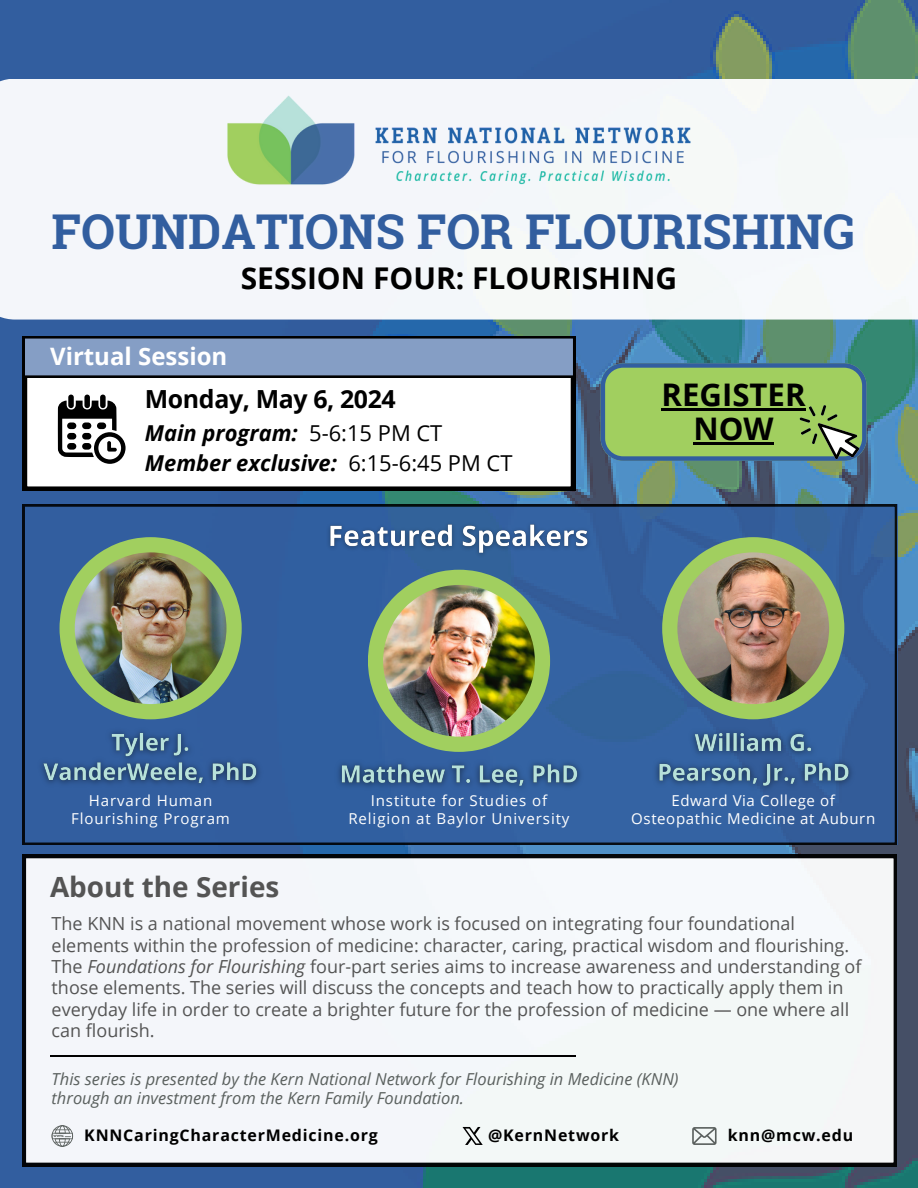
<style>
.page{position:relative;width:918px;height:1188px;background:#325e9f}
.page>*{position:absolute;margin:0;border:0;box-sizing:border-box;transform-origin:0 0}
.t1{font:700 48px "Roboto Slab";color:#325e9f}
.t2{font:700 31.2px/33.8px "Open Sans";color:#000;text-align:center}
.t3{font:700 30px "Open Sans";color:#000}
.t4{font:700 27.9px "Open Sans";color:#545454}
.t5{font:700 24.9px "Open Sans";letter-spacing:-.015em;color:#000}
.t6{font:700 24px "Open Sans";color:#fff}
.t7{font:italic 700 21.9px "Open Sans";color:#000}
.t8{font:18px/21.3px "Open Sans";color:#545454}
.t9{font:italic 16.5px/19.2px "Open Sans";color:#5a605e}
.t10{font:700 16.05px "Open Sans";letter-spacing:.05em;color:#000}
.t11{font:15px/18px "Open Sans";letter-spacing:.06em;color:#fff;text-align:center}
.t12{font:15px/18px "Open Sans";letter-spacing:.04em;color:#fff;text-align:center}
.s1{font-weight:400;font-style:normal}
.s2{font-style:italic}
</style>
<div class="page">
<img style="left:174px;top:0;width:744px;height:1188px">
<div style="left:23px;top:378px;width:552px;height:113px;background:#fff"></div>
<div style="left:68px;top:395px;width:6px;height:13px;background:#000;border-radius:3px"></div>
<div style="left:84px;top:395px;width:6px;height:13px;background:#000;border-radius:3px"></div>
<div style="left:100px;top:395px;width:6px;height:13px;background:#000;border-radius:3px"></div>
<svg style="left:58px;top:400px;width:67px;height:64px;background:#848484"></svg>
<div style="left:23px;top:855px;width:874px;height:311px;background:#f4f7fa"></div>
<hr style="left:50px;top:1055px;width:525px;height:2px;background:#000">
<svg style="left:52px;top:1125px;width:21px;height:22px"></svg>
<div style="left:0;top:79px;width:918px;height:241px;background:#f4f6fa"></div>
<img style="left:223px;top:92px;width:471px;height:97px">
<svg style="left:601px;top:363px;width:265px;height:102px;background:#8ab566"></svg>
<svg style="left:23px;top:504px;width:874px;height:341px"></svg>
<svg style="left:60px;top:537px;width:182px;height:182px"></svg>
<img style="left:75px;top:552px;width:151px;height:152px">
<svg style="left:368px;top:570px;width:182px;height:182px"></svg>
<img style="left:383px;top:585px;width:152px;height:152px">
<svg style="left:23px;top:336px;width:552px;height:42px;background:#7389ab"></svg>
<svg style="left:692px;top:1127px;width:25px;height:18px"></svg>
<svg style="left:463px;top:1127px;width:20px;height:18px"></svg>
<img style="left:324px;top:518px;width:271px;height:43px">
<img style="left:32px;top:723px;width:236px;height:72px">
<img style="left:330px;top:754px;width:258px;height:43px">
<svg style="left:662px;top:537px;width:182px;height:182px"></svg>
<img style="left:677px;top:552px;width:152px;height:152px">
<img style="left:647px;top:723px;width:213px;height:74px">
<p class="t1" style="left:51px;top:199px;width:805px">FOUNDATIONS FOR FLOURISHING</p>
<p class="t3" style="left:241px;top:257px;width:438px">SESSION FOUR: FLOURISHING</p>
<h5 class="t6" style="left:50px;top:340px;width:179px">Virtual Session</h5>
<p class="t5" style="left:145px;top:381px;width:252px">Monday, May 6, 2024</p>
<p class="t7" style="left:145px;top:417px;width:299px">Main program: <span class="s1">5-6:15 PM CT</span></p>
<h3 class="t7" style="left:145px;top:448px;width:369px">Member exclusive: <span class="s1">6:15-6:45 PM CT</span></h3>
<p class="t2" style="left:662px;top:377px;width:146px">REGISTER<br>NOW</p>
<p class="t11" style="left:71px;top:791px;width:160px">Harvard Human<br>Flourishing Program</p>
<h4 class="t11" style="left:348px;top:791px;width:223px">Institute for Studies of<br>Religion at Baylor University</h4>
<h6 class="t12" style="left:631px;top:791px;width:245px">Edward Via College of<br>Osteopathic Medicine at Auburn</h6>
<h5 class="t4" style="left:50px;top:867px;width:231px">About the Series</h5>
<p class="t8" style="left:52px;top:913px;width:811px">The KNN is a national movement whose work is focused on integrating four foundational elements within the profession of medicine: character, caring, practical wisdom and flourishing.<br>The <span class="s2">Foundations for Flourishing</span> four-part series aims to increase awareness and understanding of those elements. The series will discuss the concepts and teach how to practically apply them in everyday life in order to create a brighter future for the profession of medicine — one where all can flourish.</p>
<p class="t9" style="left:52px;top:1069px;width:629px">This series is presented by the Kern National Network for Flourishing in Medicine (KNN) through an investment from the Kern Family Foundation.</p>
<p class="t10" style="left:84px;top:1124px;width:295px">KNNCaringCharacterMedicine.org</p>
<h4 class="t10" style="left:488px;top:1124px;width:133px">@KernNetwork</h4>
<h2 class="t10" style="left:728px;top:1124px;width:127px">knn@mcw.edu</h2>
</div>
